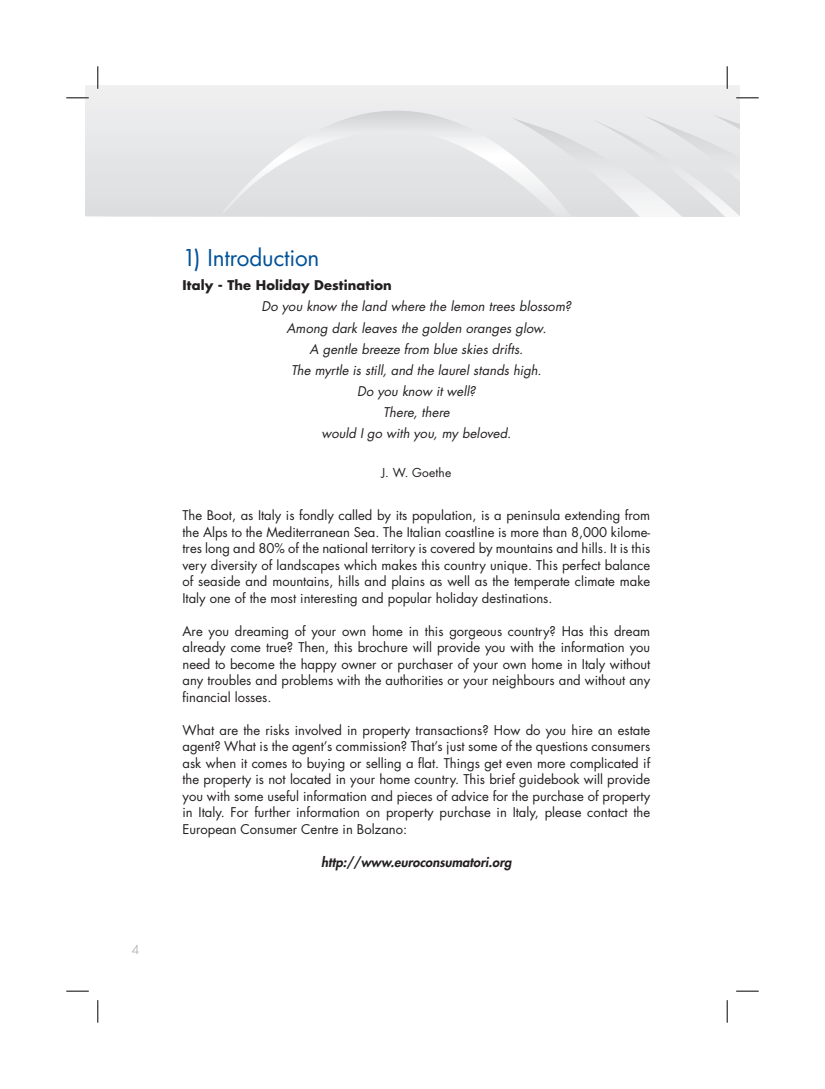
<style>
.page{position:relative;width:825px;height:1089px;background:#fff}
.page>*{position:absolute;margin:0;border:0;box-sizing:border-box;transform-origin:0 0}
.t1{font:22.5px "Futura";letter-spacing:-.005em;color:#01529a}
.t2{font:13.05px/16.5px "Futura";color:#231f20;text-align:justify}
.t3{font:italic 13.05px/21px "Futura";letter-spacing:.005em;color:#231f20;text-align:center}
.t4{font:italic 800 13.05px "Futura";color:#231f20}
.t5{font:700 13.05px "Futura";letter-spacing:.01em;color:#231f20}
.t6{font:12px "Futura";letter-spacing:.015em;color:#231f20}
.t7{font:300 12px "Futura";color:#939598}
</style>
<div class="page">
<svg style="left:85px;top:85px;width:426px;height:132px"></svg>
<svg style="left:222px;top:103px;width:289px;height:114px;background:#e4e5e7"></svg>
<hr style="left:66px;top:97px;width:23px;height:2px;background:#fff">
<hr style="left:97px;top:66px;width:2px;height:23px;background:#fff">
<svg style="left:66px;top:98px;width:23px;height:1px"></svg>
<svg style="left:66px;top:990px;width:23px;height:1px"></svg>
<svg style="left:736px;top:990px;width:23px;height:1px"></svg>
<svg style="left:98px;top:66px;width:1px;height:23px"></svg>
<svg style="left:98px;top:1000px;width:1px;height:22px"></svg>
<svg style="left:511px;top:66px;width:248px;height:151px"></svg>
<svg style="left:727px;top:1000px;width:1px;height:22px"></svg>
<p class="t7" style="left:132px;top:944px;width:9px">4</p>
<h1 class="t1" style="left:182px;top:248px;width:138px">1) Introduction</h1>
<p class="t5" style="left:182px;top:280px;width:211px">Italy - The Holiday Destination</p>
<p class="t3" style="left:261px;top:297px;width:311px">Do you know the land where the lemon trees blossom?<br>Among dark leaves the golden oranges glow.<br>A gentle breeze from blue skies drifts.<br>The myrtle is still, and the laurel stands high.<br>Do you know it well?<br>There, there<br>would I go with you, my beloved.</p>
<p class="t6" style="left:381px;top:466px;width:71px">J. W. Goethe</p>
<p class="t2" style="left:182px;top:508px;width:469px">The Boot, as Italy is fondly called by its population, is a peninsula extending from the Alps to the Mediterranean Sea. The Italian coastline is more than 8,000 kilome&shy;tres long and 80% of the national territory is covered by mountains and hills. It is this very diversity of landscapes which makes this country unique. This perfect balance of seaside and mountains, hills and plains as well as the temperate climate make Italy one of the most interesting and popular holiday destinations.</p>
<p class="t2" style="left:182px;top:623px;width:469px">Are you dreaming of your own home in this gorgeous country? Has this dream already come true? Then, this brochure will provide you with the information you need to become the happy owner or purchaser of your own home in Italy without any troubles and problems with the authorities or your neighbours and without any financial losses.</p>
<p class="t2" style="left:182px;top:722px;width:469px">What are the risks involved in property transactions? How do you hire an estate agent? What is the agent’s commission? That’s just some of the questions consumers ask when it comes to buying or selling a flat. Things get even more complicated if the property is not located in your home country. This brief guidebook will provide you with some useful information and pieces of advice for the purchase of property in Italy. For further information on property purchase in Italy, please contact the European Consumer Centre in Bolzano:</p>
<p class="t4" style="left:321px;top:855px;width:192px">http://www.euroconsumatori.org</p>
</div>
